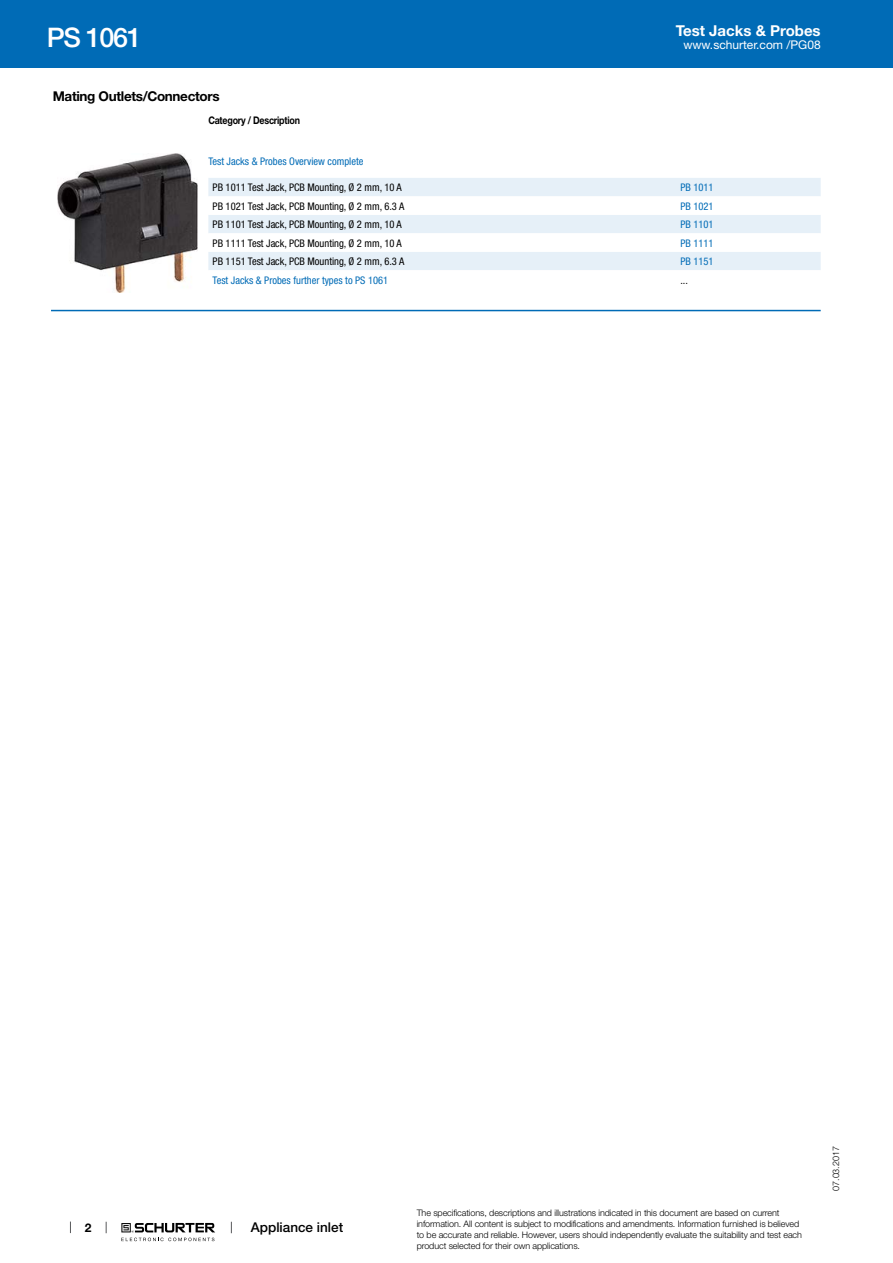
<style>
.page{position:relative;width:893px;height:1263px;background:#fff}
.page>*{position:absolute;margin:0;border:0;box-sizing:border-box;transform-origin:0 0}
.t1{font:500 27px "Helvetica Neue LT";letter-spacing:-.05em;color:#fff}
.t2{font:700 15px "Helvetica Neue LT";color:#fff}
.t3{font:700 13.5px "Helvetica Neue LT";letter-spacing:-.025em;color:#000}
.t4{font:500 13.5px "Helvetica Neue LT";color:#000}
.t5{font:12px "Helvetica Neue LT";color:#fff}
.t6{font:700 12px "Helvetica Neue LT";color:#000}
.t7{font:condensed 10.5px "Helvetica Neue LT";color:#000}
.t8{font:condensed 10.5px "Helvetica Neue LT";color:#006bb6}
.t9{font:700 10.5px "Helvetica Neue LT";letter-spacing:-.025em;color:#000;scale:.85 1}
.t10{font:300 9px/10.8px "Helvetica Neue LT";letter-spacing:-.01em;color:#000}
</style>
<div class="page">
<svg style="left:70px;top:1221px;width:1px;height:12px"></svg>
<svg style="left:121px;top:1223px;width:94px;height:18px"></svg>
<div style="left:0;top:0;width:893px;height:68px;background:#006bb6"></div>
<img style="left:57px;top:153px;width:141px;height:139px">
<div style="left:208px;top:178px;width:613px;height:18px;background:#e6f0f8"></div>
<svg style="left:208px;top:215px;width:613px;height:55px;fill:#e6f0f8"></svg>
<hr style="left:51px;top:310px;width:770px;height:1px;background:#006bb6">
<h1 class="t1" style="left:47px;top:21px;width:96px">PS 1061</h1>
<h2 class="t2" style="left:676px;top:21px;width:147px">Test Jacks &amp; Probes</h2>
<h3 class="t5" style="left:683px;top:38px;width:139px">www.schurter.com /PG08</h3>
<h3 class="t3" style="left:53px;top:88px;width:168px">Mating Outlets/Connectors</h3>
<p class="t9" style="left:208px;top:114px;width:109px">Category / Description</p>
<p class="t8" style="left:208px;top:155px;width:157px">Test Jacks &amp; Probes Overview complete</p>
<p class="t7" style="left:213px;top:181px;width:191px">PB 1011 Test Jack, PCB Mounting, Ø 2 mm, 10 A</p>
<p class="t8" style="left:680px;top:181px;width:35px">PB 1011</p>
<p class="t7" style="left:213px;top:200px;width:193px">PB 1021 Test Jack, PCB Mounting, Ø 2 mm, 6.3 A</p>
<p class="t8" style="left:680px;top:200px;width:35px">PB 1021</p>
<p class="t7" style="left:213px;top:218px;width:191px">PB 1101 Test Jack, PCB Mounting, Ø 2 mm, 10 A</p>
<p class="t8" style="left:680px;top:218px;width:35px">PB 1101</p>
<p class="t7" style="left:213px;top:237px;width:191px">PB 1111 Test Jack, PCB Mounting, Ø 2 mm, 10 A</p>
<p class="t8" style="left:680px;top:237px;width:35px">PB 1111</p>
<p class="t7" style="left:213px;top:255px;width:193px">PB 1151 Test Jack, PCB Mounting, Ø 2 mm, 6.3 A</p>
<p class="t8" style="left:680px;top:255px;width:35px">PB 1151</p>
<p class="t8" style="left:213px;top:274px;width:177px">Test Jacks &amp; Probes further types to PS 1061</p>
<p class="t7" style="left:680px;top:274px;width:9px">...</p>
<h3 class="t6" style="left:85px;top:1220px;width:8px">2</h3>
<h3 class="t4" style="left:251px;top:1219px;width:94px">Appliance inlet</h3>
<p class="t10" style="left:417px;top:1207px;width:387px">The specifications, descriptions and illustrations indicated in this document are based on current information. All content is subject to modifications and amendments. Information furnished is believed to be accurate and reliable. However, users should independently evaluate the suitability and test each product selected for their own applications.</p>
<p class="t10" style="left:830px;top:1191px;width:46px;rotate:-90deg">07.03.2017</p>
</div>
